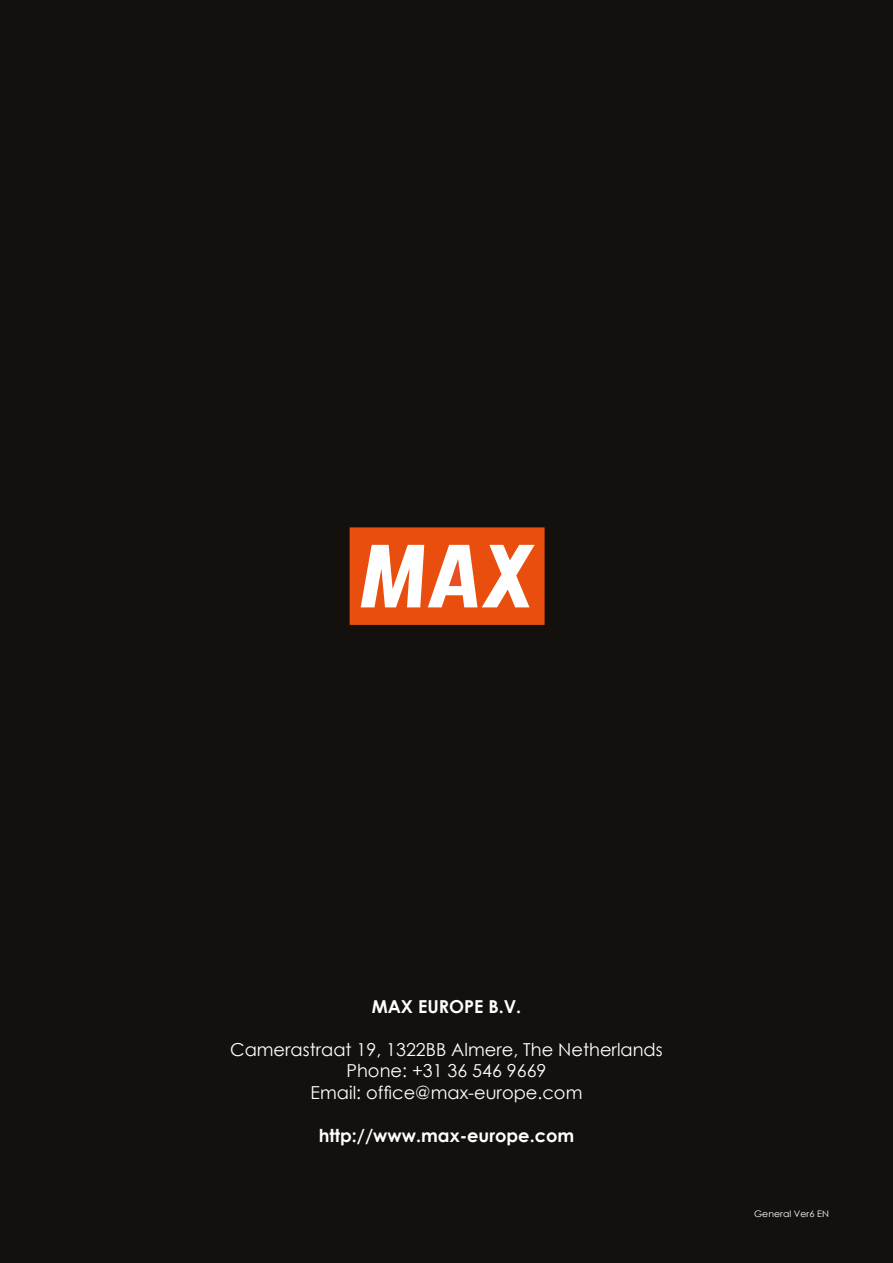
<style>
.page{position:relative;width:893px;height:1263px;background:#13100d}
.page>*{position:absolute;margin:0;border:0;box-sizing:border-box;transform-origin:0 0}
.t1{font:17.85px/21.5px "Century Gothic";color:#fff;text-align:center}
.t2{font:700 17.85px "Century Gothic";color:#fff}
.t3{font:9px "Century Gothic";letter-spacing:.005em;color:#fff;scale:1.04 1}
</style>
<div class="page">
<svg style="left:350px;top:527px;width:195px;height:98px;background:#ee855b"></svg>
<p class="t2" style="left:372px;top:993px;width:151px">MAX EUROPE B.V.</p>
<p class="t1" style="left:230px;top:1038px;width:434px">Camerastraat 19, 1322BB Almere, The Netherlands<br>Phone: +31 36 546 9669<br>Email: office@max-europe.com</p>
<p class="t2" style="left:319px;top:1122px;width:257px">http://www.max-europe.com</p>
<p class="t3" style="left:754px;top:1208px;width:74px">General Ver6 EN</p>
</div>
